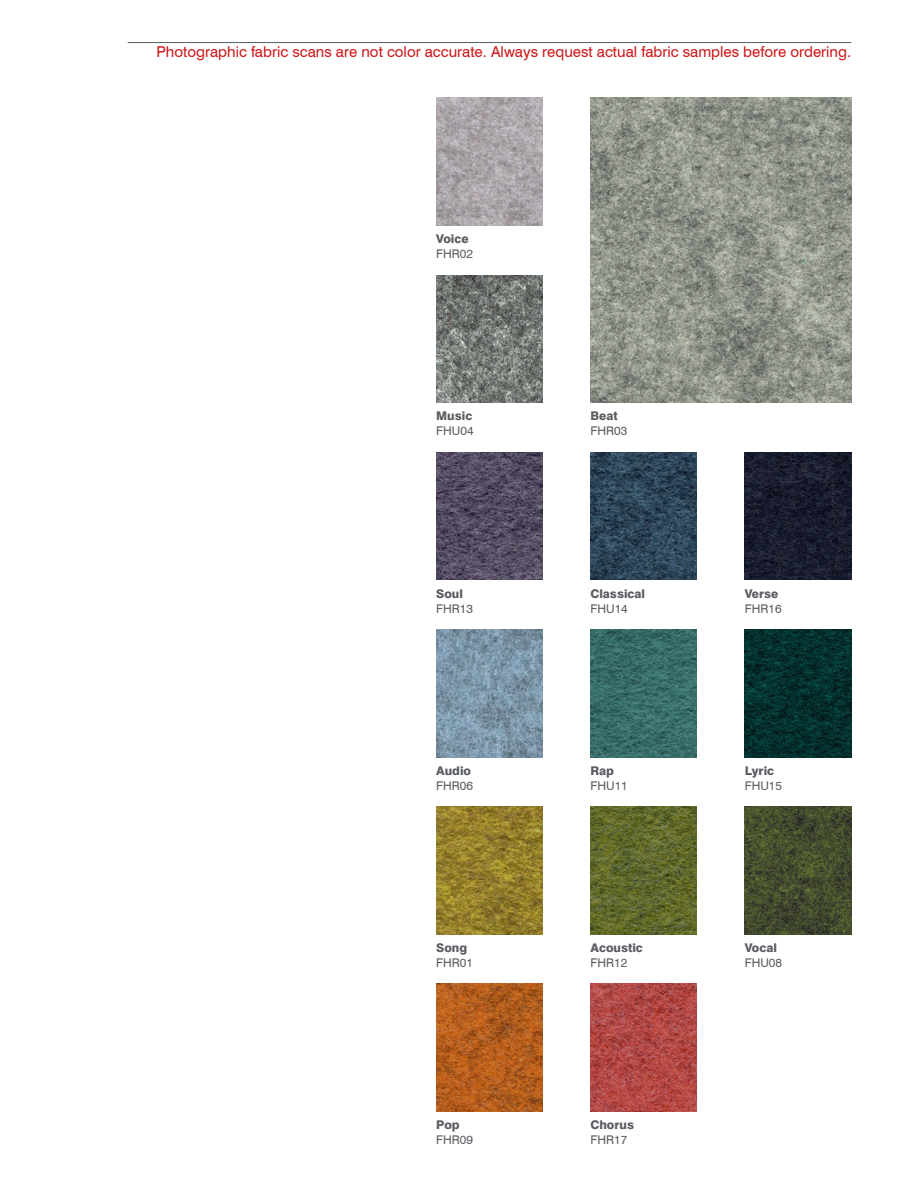
<style>
.page{position:relative;width:915px;height:1187px;background:#fff}
.page>*{position:absolute;margin:0;border:0;box-sizing:border-box;transform-origin:0 0}
.t1{font:15px "Swiss 721 BT";color:#cd1719}
.t2{font:800 12px "Swiss 721 BT";color:#595c61}
.t3{font:12px "Swiss 721 BT";color:#595c61}
</style>
<div class="page">
<hr style="left:128px;top:42px;width:722px;height:1px;background:#595c61">
<img style="left:436px;top:98px;width:106px;height:127px">
<img style="left:590px;top:98px;width:260px;height:304px">
<img style="left:436px;top:275px;width:106px;height:127px">
<img style="left:436px;top:452px;width:106px;height:128px">
<img style="left:590px;top:452px;width:106px;height:128px">
<img style="left:744px;top:452px;width:106px;height:128px">
<img style="left:436px;top:629px;width:106px;height:128px">
<img style="left:590px;top:629px;width:106px;height:128px">
<img style="left:744px;top:629px;width:106px;height:128px">
<img style="left:436px;top:806px;width:106px;height:128px">
<img style="left:590px;top:806px;width:106px;height:128px">
<img style="left:744px;top:806px;width:106px;height:128px">
<img style="left:436px;top:983px;width:106px;height:128px">
<img style="left:590px;top:983px;width:106px;height:128px">
<p class="t1" style="left:156px;top:43px;width:696px">Photographic fabric scans are not color accurate. Always request actual fabric samples before ordering.</p>
<p class="t2" style="left:436px;top:231px;width:34px">Voice</p>
<p class="t3" style="left:436px;top:246px;width:38px">FHR02</p>
<p class="t2" style="left:436px;top:409px;width:38px">Music</p>
<p class="t3" style="left:436px;top:424px;width:39px">FHU04</p>
<p class="t2" style="left:590px;top:409px;width:29px">Beat</p>
<p class="t3" style="left:590px;top:424px;width:38px">FHR03</p>
<p class="t2" style="left:436px;top:586px;width:28px">Soul</p>
<p class="t3" style="left:436px;top:601px;width:38px">FHR13</p>
<p class="t2" style="left:590px;top:586px;width:56px">Classical</p>
<p class="t3" style="left:590px;top:601px;width:39px">FHU14</p>
<p class="t2" style="left:744px;top:586px;width:35px">Verse</p>
<p class="t3" style="left:744px;top:601px;width:38px">FHR16</p>
<p class="t2" style="left:436px;top:763px;width:36px">Audio</p>
<p class="t3" style="left:436px;top:778px;width:38px">FHR06</p>
<p class="t2" style="left:590px;top:763px;width:25px">Rap</p>
<p class="t3" style="left:590px;top:778px;width:39px">FHU11</p>
<p class="t2" style="left:744px;top:763px;width:31px">Lyric</p>
<p class="t3" style="left:744px;top:778px;width:39px">FHU15</p>
<p class="t2" style="left:436px;top:940px;width:32px">Song</p>
<p class="t3" style="left:436px;top:955px;width:38px">FHR01</p>
<p class="t2" style="left:590px;top:940px;width:54px">Acoustic</p>
<p class="t3" style="left:590px;top:955px;width:38px">FHR12</p>
<p class="t2" style="left:744px;top:940px;width:34px">Vocal</p>
<p class="t3" style="left:744px;top:955px;width:39px">FHU08</p>
<p class="t2" style="left:436px;top:1117px;width:25px">Pop</p>
<p class="t3" style="left:436px;top:1132px;width:38px">FHR09</p>
<p class="t2" style="left:590px;top:1117px;width:45px">Chorus</p>
<p class="t3" style="left:590px;top:1132px;width:38px">FHR17</p>
</div>
